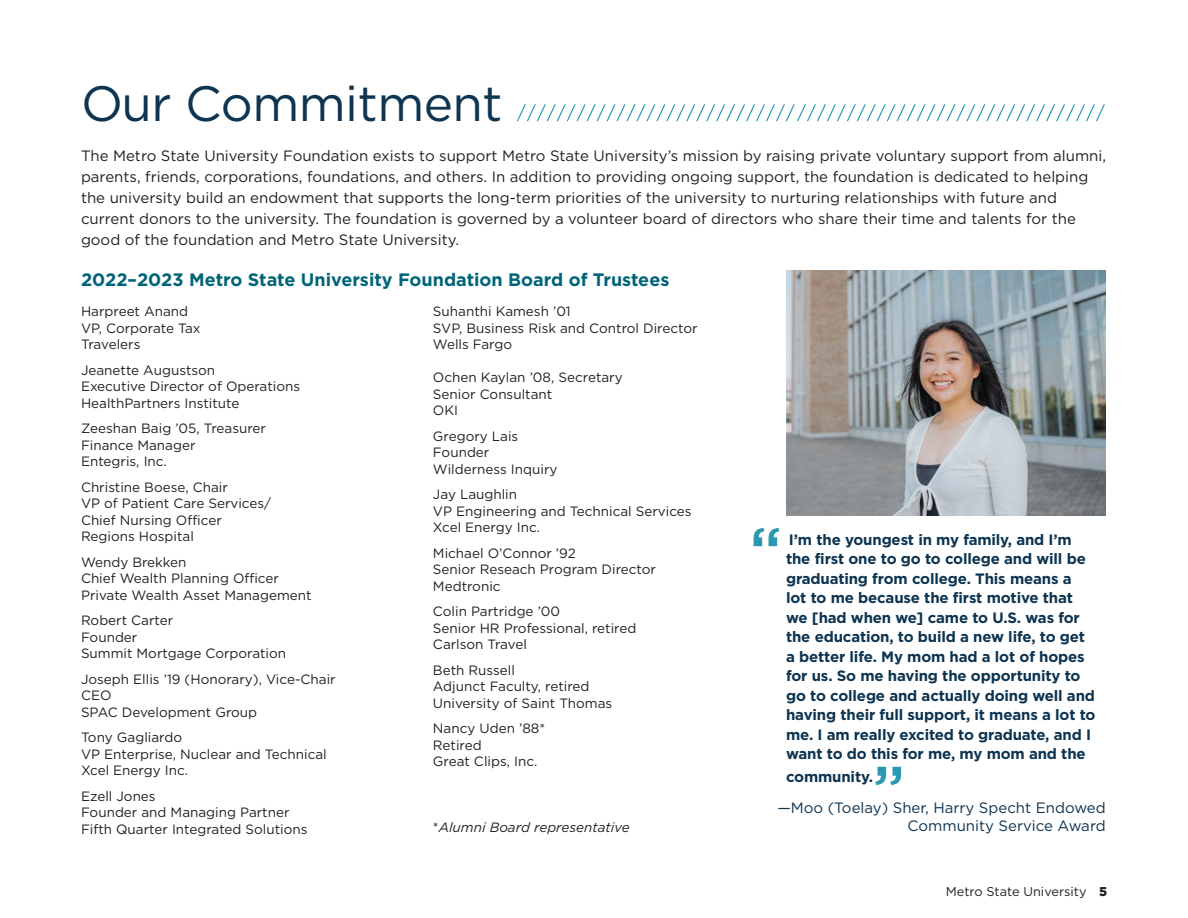
<style>
.page{position:relative;width:1188px;height:918px;background:#fff}
.page>*{position:absolute;margin:0;border:0;box-sizing:border-box;transform-origin:0 0}
.pull_quote{font:500 64.5px "Gotham";color:#2b99b0}
.heading{font:49.5px "Gotham";letter-spacing:-.01em;color:#0d3451}
.subhead{font:700 18px "Gotham";color:#006479}
.body_copy_-_flush{font:15px/21px "Gotham";color:#231f20}
.pull_quote-2{font:700 15px/19.5px "Gotham";letter-spacing:-.01em;color:#0d3451}
.pull_quote-3{font:15px "Gotham";color:#0d3451}
.body_copy_-_flush-2{font:13.5px/16.5px "Gotham";color:#231f20}
.board_of_trustees{font:13.5px "Gotham";color:#231f20}
.board_of_trustees-2{font:italic 13.5px "Gotham";color:#231f20}
.t1{font:12.75px "Gotham";color:#231f20}
.s1{font-style:normal}
.s2{font-weight:900}
</style>
<div class="page">
<img style="left:786px;top:270px;width:320px;height:245px">
<svg style="left:517px;top:104px;width:588px;height:17px"></svg>
<p class="heading" style="left:81px;top:71px;width:423px">Our Commitment</p>
<p class="body_copy_-_flush" style="left:81px;top:145px;width:1027px">The Metro State University Foundation exists to support Metro State University’s mission by raising private voluntary support from alumni, parents, friends, corporations, foundations, and others. In addition to providing ongoing support, the foundation is dedicated to helping the university build an endowment that supports the long-term priorities of the university to nurturing relationships with future and current donors to the university. The foundation is governed by a volunteer board of directors who share their time and talents for the good of the foundation and Metro State University.</p>
<p class="subhead" style="left:81px;top:268px;width:590px">2022–2023 Metro State University Foundation Board of Trustees</p>
<p class="board_of_trustees" style="left:81px;top:303px;width:109px">Harpreet Anand</p>
<p class="body_copy_-_flush-2" style="left:81px;top:320px;width:121px">VP, Corporate Tax</p>
<p class="board_of_trustees" style="left:81px;top:336px;width:61px">Travelers</p>
<p class="board_of_trustees" style="left:81px;top:361px;width:136px">Jeanette Augustson</p>
<p class="body_copy_-_flush-2" style="left:81px;top:378px;width:221px">Executive Director of Operations</p>
<p class="body_copy_-_flush-2" style="left:81px;top:395px;width:160px">HealthPartners Institute</p>
<p class="board_of_trustees" style="left:81px;top:420px;width:187px">Zeeshan Baig ’05, Treasurer</p>
<p class="body_copy_-_flush-2" style="left:81px;top:437px;width:116px">Finance Manager</p>
<p class="body_copy_-_flush-2" style="left:81px;top:453px;width:87px">Entegris, Inc.</p>
<p class="board_of_trustees" style="left:81px;top:478px;width:148px">Christine Boese, Chair</p>
<p class="body_copy_-_flush-2" style="left:81px;top:495px;width:192px">VP of Patient Care Services/<br>Chief Nursing Officer</p>
<p class="body_copy_-_flush-2" style="left:81px;top:528px;width:114px">Regions Hospital</p>
<p class="board_of_trustees" style="left:81px;top:553px;width:107px">Wendy Brekken</p>
<p class="body_copy_-_flush-2" style="left:81px;top:570px;width:199px">Chief Wealth Planning Officer</p>
<p class="body_copy_-_flush-2" style="left:81px;top:587px;width:232px">Private Wealth Asset Management</p>
<p class="board_of_trustees" style="left:81px;top:612px;width:94px">Robert Carter</p>
<p class="body_copy_-_flush-2" style="left:81px;top:629px;width:58px">Founder</p>
<p class="body_copy_-_flush-2" style="left:81px;top:645px;width:207px">Summit Mortgage Corporation</p>
<p class="board_of_trustees" style="left:81px;top:670px;width:256px">Joseph Ellis ’19 (Honorary), Vice-Chair</p>
<p class="body_copy_-_flush-2" style="left:81px;top:687px;width:32px">CEO</p>
<p class="body_copy_-_flush-2" style="left:81px;top:704px;width:178px">SPAC Development Group</p>
<p class="board_of_trustees" style="left:81px;top:729px;width:103px">Tony Gagliardo</p>
<p class="body_copy_-_flush-2" style="left:81px;top:745px;width:247px">VP Enterprise, Nuclear and Technical</p>
<p class="body_copy_-_flush-2" style="left:81px;top:762px;width:109px">Xcel Energy Inc.</p>
<p class="board_of_trustees" style="left:81px;top:787px;width:76px">Ezell Jones</p>
<p class="body_copy_-_flush-2" style="left:81px;top:804px;width:210px">Founder and Managing Partner</p>
<p class="body_copy_-_flush-2" style="left:81px;top:820px;width:228px">Fifth Quarter Integrated Solutions</p>
<p class="body_copy_-_flush-2" style="left:433px;top:303px;width:139px">Suhanthi Kamesh ’01</p>
<p class="body_copy_-_flush-2" style="left:433px;top:319px;width:266px">SVP, Business Risk and Control Director</p>
<p class="body_copy_-_flush-2" style="left:433px;top:336px;width:81px">Wells Fargo</p>
<p class="board_of_trustees" style="left:433px;top:369px;width:191px">Ochen Kaylan ’08, Secretary</p>
<p class="body_copy_-_flush-2" style="left:433px;top:385px;width:121px">Senior Consultant</p>
<p class="body_copy_-_flush-2" style="left:433px;top:402px;width:27px">OKI</p>
<p class="board_of_trustees" style="left:433px;top:427px;width:87px">Gregory Lais</p>
<p class="body_copy_-_flush-2" style="left:433px;top:444px;width:58px">Founder</p>
<p class="body_copy_-_flush-2" style="left:433px;top:460px;width:126px">Wilderness Inquiry</p>
<p class="board_of_trustees" style="left:433px;top:486px;width:86px">Jay Laughlin</p>
<p class="body_copy_-_flush-2" style="left:433px;top:502px;width:260px">VP Engineering and Technical Services</p>
<p class="body_copy_-_flush-2" style="left:433px;top:519px;width:109px">Xcel Energy Inc.</p>
<p class="board_of_trustees" style="left:433px;top:544px;width:144px">Michael O’Connor ’92</p>
<p class="body_copy_-_flush-2" style="left:433px;top:561px;width:225px">Senior Reseach Program Director</p>
<p class="body_copy_-_flush-2" style="left:433px;top:577px;width:69px">Medtronic</p>
<p class="board_of_trustees" style="left:433px;top:603px;width:129px">Colin Partridge ’00</p>
<p class="body_copy_-_flush-2" style="left:433px;top:619px;width:205px">Senior HR Professional, retired</p>
<p class="body_copy_-_flush-2" style="left:433px;top:636px;width:95px">Carlson Travel</p>
<p class="board_of_trustees" style="left:433px;top:661px;width:84px">Beth Russell</p>
<p class="body_copy_-_flush-2" style="left:433px;top:678px;width:158px">Adjunct Faculty, retired</p>
<p class="body_copy_-_flush-2" style="left:433px;top:694px;width:181px">University of Saint Thomas</p>
<p class="board_of_trustees" style="left:433px;top:720px;width:114px">Nancy Uden ’88*</p>
<p class="body_copy_-_flush-2" style="left:433px;top:736px;width:50px">Retired</p>
<p class="body_copy_-_flush-2" style="left:433px;top:753px;width:106px">Great Clips, Inc.</p>
<p class="pull_quote" style="left:750px;top:508px;width:34px">“</p>
<p class="pull_quote-2" style="left:786px;top:530px;width:311px">I’m the youngest in my family, and I’m the first one to go to college and will be graduating from college. This means a lot to me because the first motive that we [had when we] came to U.S. was for the education, to build a new life, to get a better life. My mom had a lot of hopes for us. So me having the opportunity to go to college and actually doing well and having their full support, it means a lot to me. I am really excited to graduate, and I want to do this for me, my mom and the</p>
<p class="pull_quote-2" style="left:786px;top:767px;width:88px">community.</p>
<p class="pull_quote-3" style="left:777px;top:799px;width:330px">—Moo (Toelay) Sher, Harry Specht Endowed</p>
<p class="pull_quote" style="left:873px;top:747px;width:34px">”</p>
<p class="pull_quote-3" style="left:908px;top:817px;width:200px">Community Service Award</p>
<p class="board_of_trustees-2" style="left:433px;top:819px;width:198px"><span class="s1">*</span>Alumni Board representative</p>
<p class="t1" style="left:946px;top:883px;width:163px">Metro State University <span class="s2">5</span></p>
</div>
